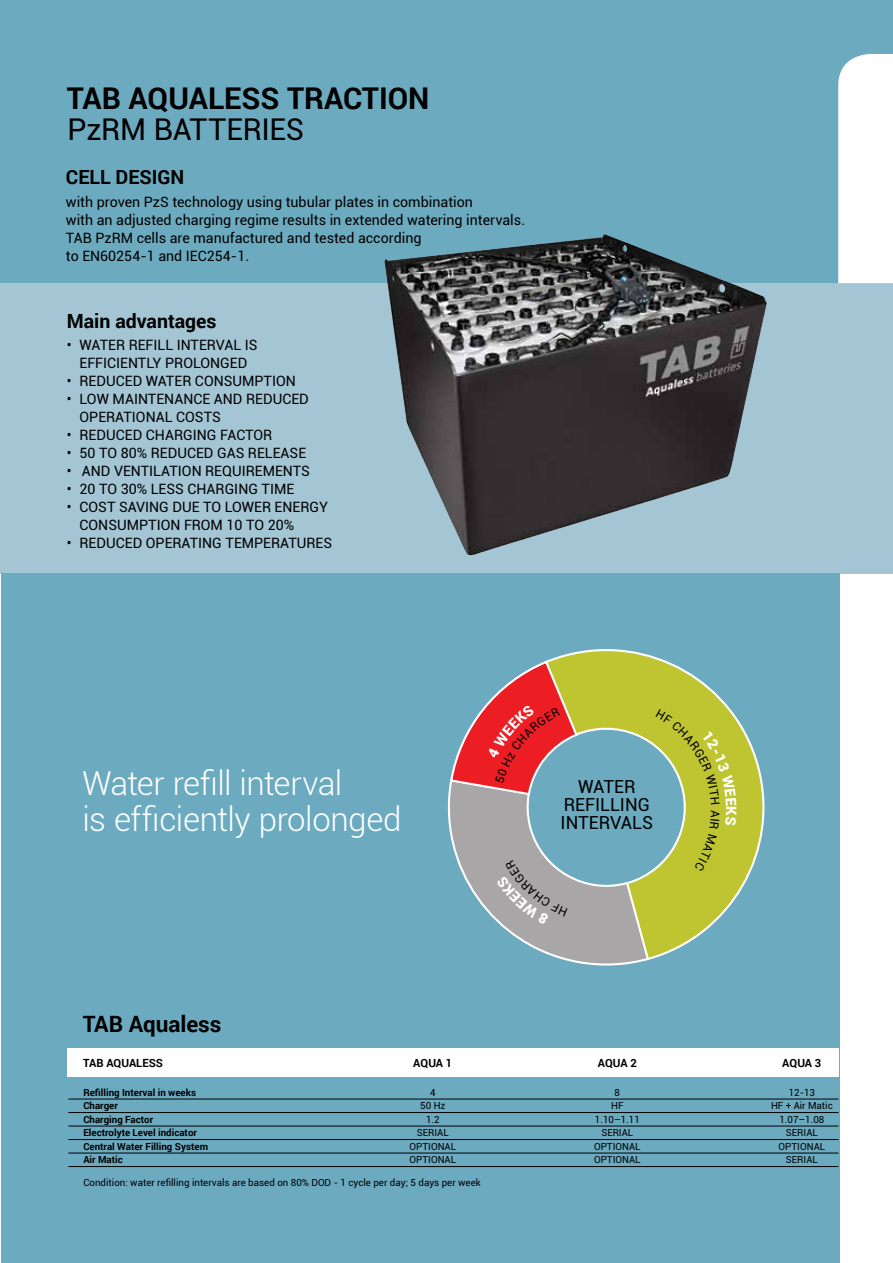
<style>
.page{position:relative;width:893px;height:1263px;background:#fff}
.page>*{position:absolute;margin:0;border:0;box-sizing:border-box;transform-origin:0 0}
.t1{font:300 33px/36px "Roboto";letter-spacing:-.015em;color:#fff}
.t2{font:700 30px "Roboto";color:#000}
.t3{font:30px "Roboto";letter-spacing:-.005em;color:#000}
.t4{font:700 22.5px "Roboto";color:#000}
.t5{font:700 19.5px "Roboto";color:#000}
.t6{font:18px/18px "Roboto";color:#000;text-align:center}
.t7{font:900 14.4px "Roboto";color:#fff}
.t8{font:14.25px/18px "Roboto";color:#000}
.t9{font:700 11.25px "Roboto";color:#000}
.t10{font:9.75px "Roboto";color:#000}
.t11{font:700 9.75px "Roboto";color:#000}
</style>
<div class="page">
<img style="left:0;top:283px;width:1px;height:290px">
<div style="left:1px;top:0;width:892px;height:573px;background:#6caac0"></div>
<div style="left:1px;top:283px;width:892px;height:290px;background:#a3c5d4"></div>
<div style="left:838px;top:54px;width:55px;height:229px;background:#fff"></div>
<div style="left:1px;top:573px;width:839px;height:690px;background:#6caac0"></div>
<div style="left:67px;top:1048px;width:771px;height:29px;background:#fff"></div>
<hr style="left:68px;top:1099px;width:770px;height:1px;background:#000">
<hr style="left:68px;top:1112px;width:770px;height:1px;background:#000">
<hr style="left:68px;top:1126px;width:770px;height:1px;background:#000">
<hr style="left:68px;top:1139px;width:770px;height:1px;background:#000">
<hr style="left:68px;top:1153px;width:770px;height:1px;background:#000">
<hr style="left:68px;top:1166px;width:770px;height:1px;background:#000">
<img style="left:384px;top:234px;width:383px;height:322px">
<svg style="left:551px;top:649px;width:214px;height:311px"></svg>
<svg style="left:656px;top:709px;width:80px;height:162px"></svg>
<svg style="left:447px;top:659px;width:203px;height:307px"></svg>
<h2 class="t2" style="left:67px;top:77px;width:101px">TAB Aqual</h2>
<h2 class="t2" style="left:224px;top:77px;width:117px">ess tracti</h2>
<h2 class="t2" style="left:388px;top:77px;width:39px">on</h2>
<h2 class="t3" style="left:67px;top:108px;width:238px">PZRM BATTERIES</h2>
<h3 class="t5" style="left:66px;top:164px;width:86px">Cell Design</h3>
<p class="t8" style="left:66px;top:192px;width:461px">WITH PROVEN PZS TECHNOLOGY USING TUBULAR PLATES IN COMBINATION<br>WITH AN ADJUSTED CHARGING REGIME RESULTS IN EXTENDED WATERING INTERVALS.<br>TAB PZRM CELLS ARE MANUFACTURED AND TESTED ACCORDING<br>TO EN60254-1 AND IEC254-1.</p>
<h3 class="t5" style="left:67px;top:307px;width:151px">Main advantages</h3>
<p class="t8" style="left:67px;top:336px;width:24px">• WAT</p>
<p class="t8" style="left:80px;top:336px;width:179px;text-indent:29px">ER REFILL INTERVAL IS<br>EFFICIENTLY PROLONGED</p>
<p class="t8" style="left:67px;top:372px;width:90px">• REDUCED WAT</p>
<p class="t8" style="left:174px;top:372px;width:79px">ER CONSUMPT</p>
<p class="t8" style="left:272px;top:372px;width:25px">ION</p>
<p class="t8" style="left:80px;top:390px;width:229px;text-indent:-13px">• LOW MAINTENANCE AND REDUCED<br>OPERATIONAL COSTS</p>
<p class="t8" style="left:67px;top:426px;width:207px">• REDUCED CHARGING FACTOR</p>
<p class="t8" style="left:67px;top:444px;width:94px">• 50 TO 80% REDUCED</p>
<p class="t8" style="left:217px;top:444px;width:10px">GAS</p>
<p class="t8" style="left:248px;top:444px;width:10px">RELEASE</p>
<p class="t8" style="left:67px;top:462px;width:245px">• AND VENTILATION REQUIREM ENTS</p>
<p class="t8" style="left:67px;top:480px;width:93px">• 20 TO 30% LESS</p>
<p class="t8" style="left:187px;top:480px;width:29px">CHARGING</p>
<p class="t8" style="left:262px;top:480px;width:10px">TIME</p>
<p class="t8" style="left:67px;top:498px;width:263px">• COST SAVING DUE TO LOWER ENERGY<br>CONSUMPTI</p>
<p class="t8" style="left:161px;top:516px;width:135px">ON FROM 10 TO 20%</p>
<p class="t8" style="left:67px;top:534px;width:267px">• REDUCED OPERATING TEMPERATURES</p>
<h1 class="t1" style="left:82px;top:764px;width:321px">Water refill interval<br>is efficiently prolonged</h1>
<p class="t6" style="left:561px;top:777px;width:94px">WATER<br>REFILLING<br>I NTERVALS</p>
<h3 class="t4" style="left:83px;top:1008px;width:140px">TAB Aqualess</h3>
<p class="t7" style="left:741px;top:806px;width:11px;rotate:90deg">k</p>
<p class="t9" style="left:83px;top:1055px;width:39px">TAB Aqual</p>
<p class="t9" style="left:142px;top:1055px;width:15px">ess</p>
<p class="t9" style="left:413px;top:1055px;width:16px">Aqua</p>
<p class="t9" style="left:446px;top:1055px;width:8px">1</p>
<p class="t9" style="left:598px;top:1055px;width:16px">Aqua</p>
<p class="t9" style="left:630px;top:1055px;width:8px">2</p>
<p class="t9" style="left:782px;top:1055px;width:16px">Aqua</p>
<p class="t9" style="left:815px;top:1055px;width:8px">3</p>
<p class="t11" style="left:83px;top:1085px;width:114px">Refilling Interval in weeks</p>
<p class="t10" style="left:430px;top:1085px;width:7px">4</p>
<p class="t10" style="left:615px;top:1085px;width:7px">8</p>
<p class="t10" style="left:789px;top:1085px;width:28px">12-13</p>
<p class="t11" style="left:83px;top:1099px;width:36px">Charger</p>
<p class="t10" style="left:420px;top:1099px;width:27px">50 HZ</p>
<p class="t10" style="left:611px;top:1099px;width:14px">H F</p>
<p class="t10" style="left:771px;top:1099px;width:63px">H F + AIR MATIC</p>
<p class="t11" style="left:83px;top:1112px;width:71px">Charging Factor</p>
<p class="t10" style="left:426px;top:1112px;width:15px">1.2</p>
<p class="t10" style="left:595px;top:1112px;width:46px">1.10–1.11</p>
<p class="t10" style="left:779px;top:1112px;width:46px">1.07–1.08</p>
<p class="t11" style="left:83px;top:1126px;width:115px">Electrolyte Level indicator</p>
<p class="t10" style="left:417px;top:1126px;width:5px">SERI</p>
<p class="t10" style="left:437px;top:1126px;width:37px">ALSERI</p>
<p class="t10" style="left:622px;top:1126px;width:37px">ALSERI</p>
<p class="t10" style="left:806px;top:1126px;width:12px">AL</p>
<p class="t11" style="left:83px;top:1139px;width:126px">Central Water Filling System</p>
<p class="t10" style="left:410px;top:1139px;width:48px">OPTIONAL</p>
<p class="t10" style="left:594px;top:1139px;width:48px">OPTIONAL</p>
<p class="t10" style="left:779px;top:1139px;width:48px">OPTIONAL</p>
<p class="t11" style="left:83px;top:1153px;width:41px">Air Matic</p>
<p class="t10" style="left:410px;top:1153px;width:48px">OPTIONAL</p>
<p class="t10" style="left:594px;top:1153px;width:48px">OPTIONAL</p>
<p class="t10" style="left:786px;top:1153px;width:6px">SERI</p>
<p class="t10" style="left:806px;top:1153px;width:12px">AL</p>
<p class="t10" style="left:83px;top:1175px;width:399px">CONDITION: WATER REFILLING INTERVALS ARE BASED ON 80% DOD - 1 CYCLE PER DAY; 5 DAYS PER WEEK</p>
</div>
